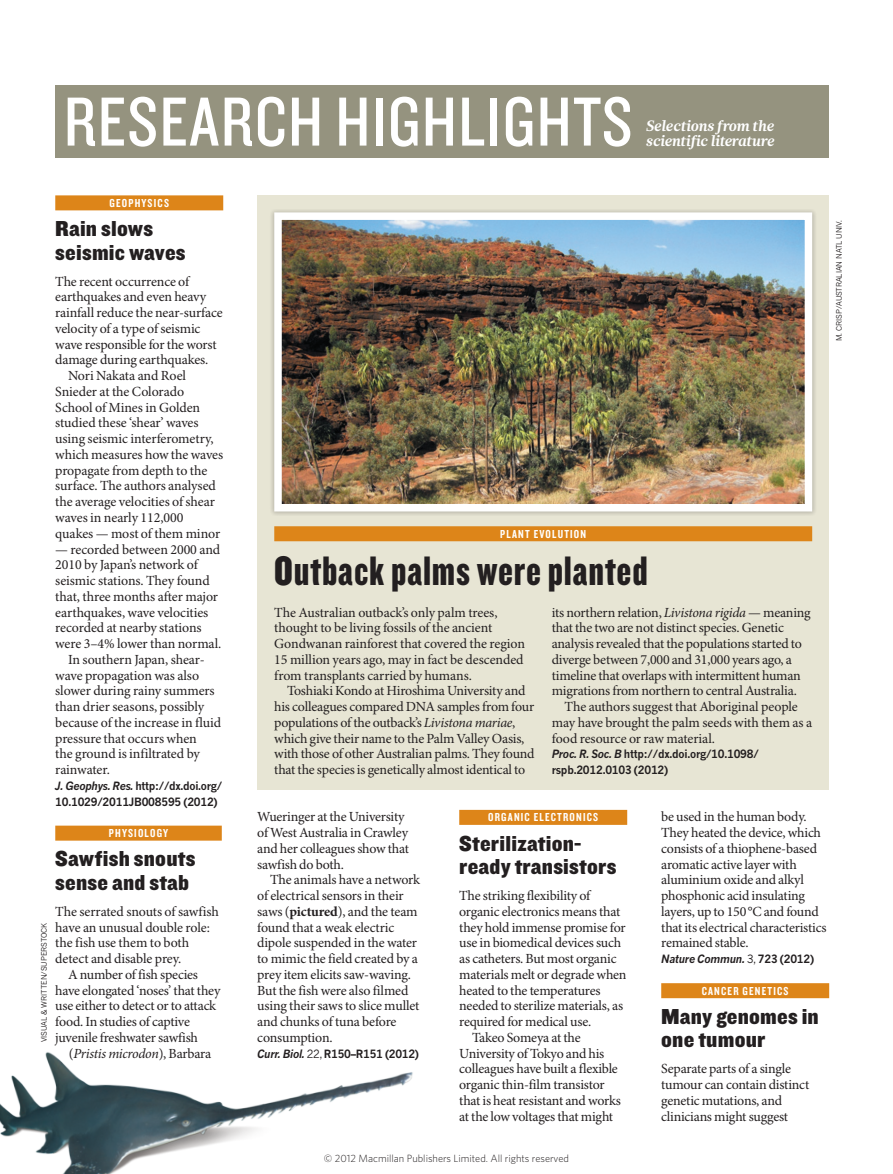
<style>
.page{position:relative;width:893px;height:1174px;background:#fff}
.page>*{position:absolute;margin:0;border:0;box-sizing:border-box;transform-origin:0 0}
.SECTION_HEADING_BOXE{font:72px "Knockout 29 Junior Ltweight";letter-spacing:.02em;color:#fff}
.BRIEFS_BOX_HEAD{font:42.75px "Knockout 69 Full Liteweight";letter-spacing:.02em;color:#231f20}
.RES_HIGH_HEAD_15{font:22.5px/23.7px "Knockout 71 Full Middlewt";letter-spacing:.01em;color:#231f20}
.t1{font:italic 700 15px/15px "Glosa Math";letter-spacing:-.005em;color:#fff}
.BODY_TEXT_R_L_INDENT{font:13.95px/15.8px "Minion Pro";letter-spacing:-.015em;color:#231f20}
.BODY_TEXT_R_L_1ST_PA{font:13.95px/15.8px "Minion Pro";letter-spacing:-.015em;color:#231f20}
.BODY_TEXT_R_L_INDENT-2{font:italic 13.95px "Minion Pro";letter-spacing:-.02em;color:#231f20}
.BRIEFS_SUBJECT_STRAP{font:12px "Knockout 49 Liteweight";letter-spacing:.1em;color:#fff}
.BRIEFS_PAPER{font:700 11.25px/15.8px "News Gothic MTOT";letter-spacing:-.02em;color:#231f20;scale:.95 1}
.BRIEFS_PAPER-2{font:italic 700 11.25px "News Gothic MTOT";letter-spacing:-.02em;color:#231f20;scale:.95 1}
.t2{font:300 10.5px "Whitney";color:#231f20}
.PIC_CREDIT{font:7.5px "News Gothic MTOT";color:#231f20}
.s1{font-style:italic}
.s2{font-style:normal}
.s3{font-weight:700}
.s4{font-weight:400}
.s5{font-weight:400;font-style:normal}
</style>
<div class="page">
<img style="left:0;top:1052px;width:413px;height:122px">
<div style="left:257px;top:195px;width:572px;height:595px;background:#e7e5d4"></div>
<div style="left:269px;top:208px;width:547px;height:308px;background:#231f20;opacity:.25"></div>
<img style="left:283px;top:221px;width:520px;height:281px">
<div style="left:274px;top:212px;width:538px;height:299px;border:8px solid #fff"></div>
<div style="left:274px;top:526px;width:538px;height:15px;background:#dd8519"></div>
<div style="left:661px;top:983px;width:168px;height:15px;background:#dd8519"></div>
<div style="left:55px;top:825px;width:167px;height:15px;background:#dd8519"></div>
<div style="left:459px;top:810px;width:168px;height:15px;background:#dd8519"></div>
<div style="left:55px;top:195px;width:168px;height:15px;background:#dd8519"></div>
<div style="left:55px;top:85px;width:774px;height:72px;background:#95937f"></div>
<svg style="left:318px;top:1151px;width:95px;height:15px"></svg>
<p class="SECTION_HEADING_BOXE" style="left:64px;top:75px;width:570px">RESEARCH HIGHLIGHTS</p>
<p class="t1" style="left:646px;top:118px;width:130px">Selections from the scientific literature</p>
<p class="BRIEFS_SUBJECT_STRAP" style="left:109px;top:195px;width:61px">GEOPHYSICS</p>
<p class="RES_HIGH_HEAD_15" style="left:55px;top:216px;width:132px">Rain slows seismic waves</p>
<p class="BODY_TEXT_R_L_1ST_PA" style="left:55px;top:274px;width:169px">The recent occurrence of earthquakes and even heavy rainfall reduce the near-surface velocity of a type of seismic wave responsible for the worst damage during earthquakes.</p>
<p class="BODY_TEXT_R_L_INDENT" style="left:55px;top:368px;width:169px;text-indent:13px">Nori Nakata and Roel<br>Snieder at the Colorado<br>School of Mines in Golden studied these ‘shear’ waves using seismic interferometry, which measures how the waves propagate from depth to the surface. The authors analysed the average velocities of shear waves in nearly 112,000 quakes — most of them minor</p>
<p class="BODY_TEXT_R_L_INDENT" style="left:55px;top:542px;width:168px">— recorded between 2000 and<br>2010 by Japan’s network of seismic stations. They found that, three months after major earthquakes, wave velocities recorded at nearby stations were 3–4% lower than normal.</p>
<p class="BODY_TEXT_R_L_INDENT" style="left:55px;top:652px;width:167px;text-indent:13px">In southern Japan, shear&shy;wave propagation was also slower during rainy summers than drier seasons, possibly because of the increase in fluid pressure that occurs when<br>the ground is infiltrated by rainwater.</p>
<p class="BRIEFS_PAPER" style="left:55px;top:777px;width:177px"><span class="s1">J. Geophys. Res.</span> http://dx.doi.org/<br>10.1029/2011JB008595 (2012)</p>
<p class="BRIEFS_SUBJECT_STRAP" style="left:109px;top:825px;width:61px">PHYSIOLOGY</p>
<p class="RES_HIGH_HEAD_15" style="left:55px;top:846px;width:142px">Sawfish snouts sense and stab</p>
<p class="BODY_TEXT_R_L_1ST_PA" style="left:55px;top:904px;width:165px">The serrated snouts of sawfish have an unusual double role: the fish use them to both detect and disable prey.</p>
<p class="BODY_TEXT_R_L_INDENT" style="left:68px;top:967px;width:132px">A number of fish species</p>
<p class="BODY_TEXT_R_L_INDENT" style="left:55px;top:983px;width:167px">have elongated ‘noses’ that they</p>
<p class="BODY_TEXT_R_L_INDENT" style="left:55px;top:998px;width:162px">use either to detect or to attack</p>
<p class="BODY_TEXT_R_L_INDENT" style="left:55px;top:1014px;width:136px">food. In studies of captive</p>
<p class="BODY_TEXT_R_L_INDENT" style="left:55px;top:1030px;width:144px">juvenile freshwater sawfish</p>
<p class="BODY_TEXT_R_L_INDENT-2" style="left:69px;top:1044px;width:144px"><span class="s2">(</span>Pristis microdon<span class="s2">), Barbara</span></p>
<p class="PIC_CREDIT" style="left:40px;top:1042px;width:121px;rotate:-90deg">VISUAL &amp; WRITTEN/SUPERSTOCK</p>
<p class="PIC_CREDIT" style="left:834px;top:341px;width:123px;rotate:-90deg">M. CRISP/AUSTRALIAN NATL UNIV.</p>
<p class="BRIEFS_SUBJECT_STRAP" style="left:500px;top:526px;width:88px">PLANT EVOLUTION</p>
<p class="BRIEFS_BOX_HEAD" style="left:274px;top:544px;width:375px">Outback palms were planted</p>
<p class="BODY_TEXT_R_L_1ST_PA" style="left:274px;top:605px;width:252px">The Australian outback’s only palm trees, thought to be living fossils of the ancient Gondwanan rainforest that covered the region 15 million years ago, may in fact be descended from transplants carried by humans.</p>
<p class="BODY_TEXT_R_L_INDENT" style="left:274px;top:683px;width:262px;text-indent:13px">Toshiaki Kondo at Hiroshima University and his colleagues compared DNA samples from four populations of the outback’s <span class="s1">Livistona mariae</span>, which give their name to the Palm Valley Oasis, with those of other Australian palms. They found that the species is genetically almost identical to</p>
<p class="BODY_TEXT_R_L_INDENT" style="left:552px;top:605px;width:260px">its northern relation, <span class="s1">Livistona rigida</span> — meaning that the two are not distinct species. Genetic analysis revealed that the populations started to diverge between 7,000 and 31,000 years ago, a timeline that overlaps with intermittent human migrations from northern to central Australia.</p>
<p class="BODY_TEXT_R_L_INDENT" style="left:552px;top:699px;width:262px;text-indent:13px">The authors suggest that Aboriginal people may have brought the palm seeds with them as a food resource or raw material.</p>
<p class="BRIEFS_PAPER" style="left:552px;top:746px;width:220px"><span class="s1">Proc. R. Soc. B</span> http://dx.doi.org/10.1098/ rspb.2012.0103 (2012)</p>
<p class="BODY_TEXT_R_L_INDENT" style="left:257px;top:809px;width:153px">Wueringer at the University of West Australia in Crawley and her colleagues show that sawfish do both.</p>
<p class="BODY_TEXT_R_L_INDENT" style="left:257px;top:872px;width:164px;text-indent:13px">The animals have a network of electrical sensors in their saws (<span class="s3">pictured</span>), and the team found that a weak electric dipole suspended in the water to mimic the field created by a prey item elicits saw-waving.<br>But the fish were also filmed using their saws to slice mullet and chunks of tuna before consumption.</p>
<p class="BRIEFS_PAPER" style="left:257px;top:1045px;width:172px"><span class="s1">Curr. Biol.</span> <span class="s4">22,</span> R150–R151 (2012)</p>
<p class="BRIEFS_SUBJECT_STRAP" style="left:488px;top:809px;width:112px">ORGANIC ELECTRONICS</p>
<p class="RES_HIGH_HEAD_15" style="left:459px;top:830px;width:159px">Sterilization&shy;ready transistors</p>
<p class="BODY_TEXT_R_L_1ST_PA" style="left:459px;top:888px;width:169px">The striking flexibility of organic electronics means that they hold immense promise for use in biomedical devices such as catheters. But most organic materials melt or degrade when heated to the temperatures needed to sterilize materials, as required for medical use.</p>
<p class="BODY_TEXT_R_L_INDENT" style="left:459px;top:1030px;width:163px;text-indent:13px">Takeo Someya at the<br>University of Tokyo and his colleagues have built a flexible organic thin-film transistor that is heat resistant and works at the low voltages that might</p>
<p class="t2" style="left:324px;top:1151px;width:247px">© 2012 Macmillan Publishers Limited. All rights reserved</p>
<p class="BODY_TEXT_R_L_INDENT" style="left:661px;top:809px;width:167px">be used in the human body.<br>They heated the device, which consists of a thiophene-based aromatic active layer with aluminium oxide and alkyl phosphonic acid insulating layers, up to 150°C and found that its electrical characteristics remained stable.</p>
<p class="BRIEFS_PAPER-2" style="left:661px;top:952px;width:162px">Nature Commun. <span class="s5">3,</span> <span class="s2">723 (2012)</span></p>
<p class="BRIEFS_SUBJECT_STRAP" style="left:702px;top:983px;width:88px">CANCER GENETICS</p>
<p class="RES_HIGH_HEAD_15" style="left:661px;top:1003px;width:159px">Many genomes in one tumour</p>
<p class="BODY_TEXT_R_L_1ST_PA" style="left:661px;top:1061px;width:150px">Separate parts of a single tumour can contain distinct genetic mutations, and clinicians might suggest</p>
</div>
